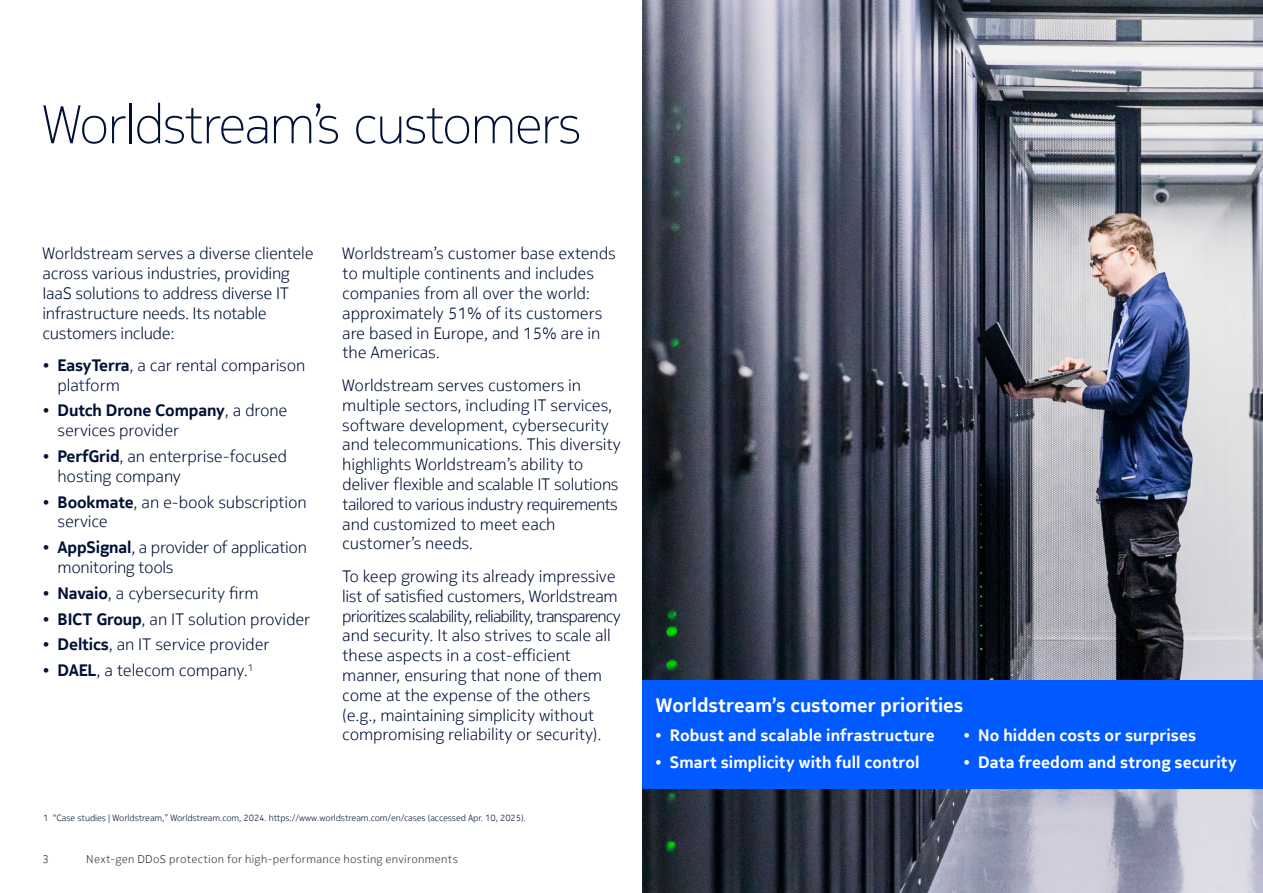
<style>
.page{position:relative;width:1263px;height:893px;background:#fff}
.page>*{position:absolute;margin:0;border:0;box-sizing:border-box;transform-origin:0 0}
.t1{font:200 54px "Nokia Pure Headline";letter-spacing:-.01em;color:#001135}
.t2{font:700 19.5px "Nokia Pure Text";color:#fff}
.t3{font:300 16.5px/19.8px "Nokia Pure Text";letter-spacing:-.01em;color:#001135}
.t4{font:700 16.5px "Nokia Pure Text";letter-spacing:.005em;color:#fff}
.t5{font:300 11.25px "Nokia Pure Text";letter-spacing:.025em;color:#333}
.t6{font:300 9px "Nokia Pure Text";letter-spacing:-.01em;color:#001135}
.s1{font-weight:700}
.s2{font-weight:300}
</style>
<div class="page">
<img style="left:642px;top:0;width:621px;height:893px">
<div style="left:642px;top:680px;width:621px;height:109px;background:#005aff"></div>
<h1 class="t1" style="left:43px;top:90px;width:540px">Worldstream’s customers</h1>
<p class="t3" style="left:43px;top:244px;width:273px">Worldstream serves a diverse clientele across various industries, providing IaaS solutions to address diverse IT infrastructure needs. Its notable customers include:</p>
<p class="t3" style="left:58px;top:355px;width:249px;text-indent:-15px">• <span class="s1">EasyTerra</span>, a car rental comparison platform</p>
<p class="t3" style="left:58px;top:401px;width:232px;text-indent:-15px">• <span class="s1">Dutch Drone Company</span>, a drone services provider</p>
<p class="t3" style="left:58px;top:446px;width:231px;text-indent:-15px">• <span class="s1">PerfGrid</span>, an enterprise-focused hosting company</p>
<p class="t3" style="left:58px;top:492px;width:251px;text-indent:-15px">• <span class="s1">Bookmate</span>, an e-book subscription service</p>
<p class="t3" style="left:58px;top:537px;width:251px;text-indent:-15px">• <span class="s1">AppSignal</span>, a provider of application monitoring tools</p>
<p class="t3" style="left:43px;top:583px;width:218px">• <span class="s1">Navaio</span>, a cybersecurity firm</p>
<p class="t3" style="left:43px;top:609px;width:269px">• <span class="s1">BICT Group</span>, an IT solution provider</p>
<p class="t3" style="left:43px;top:635px;width:229px">• <span class="s1">Deltics</span>, an IT service provider</p>
<p class="t3" style="left:43px;top:660px;width:212px">• <span class="s1">DAEL</span>, a telecom company.<sup>1</sup></p>
<p class="t3" style="left:342px;top:244px;width:275px">Worldstream’s customer base extends to multiple continents and includes companies from all over the world: approximately 51% of its customers are based in Europe, and 15% are in the Americas.</p>
<p class="t3" style="left:342px;top:375px;width:280px">Worldstream serves customers in multiple sectors, including IT services, software development, cybersecurity and telecommunications. This diversity highlights Worldstream’s ability to deliver flexible and scalable IT solutions tailored to various industry requirements and customized to meet each customer’s needs.</p>
<p class="t3" style="left:342px;top:566px;width:280px">To keep growing its already impressive list of satisfied customers, Worldstream prioritizes scalability, reliability, transparency and security. It also strives to scale all these aspects in a cost-efficient manner, ensuring that none of them come at the expense of the others (e.g., maintaining simplicity without compromising reliability or security).</p>
<p class="t6" style="left:43px;top:812px;width:484px">1 “Case studies | Worldstream,” Worldstream.com, 2024. https://www.worldstream.com/en/cases (accessed Apr. 10, 2025).</p>
<p class="t5" style="left:43px;top:852px;width:8px">3</p>
<p class="t5" style="left:86px;top:852px;width:373px">Next-gen DDoS protection for high-performance hosting environments</p>
<p class="t2" style="left:656px;top:693px;width:309px">Worldstream’s customer priorities</p>
<p class="t4" style="left:655px;top:725px;width:282px"><span class="s2">•</span> Robust and scalable infrastructure</p>
<p class="t4" style="left:655px;top:751px;width:266px"><span class="s2">•</span> Smart simplicity with full control</p>
<p class="t4" style="left:963px;top:725px;width:235px"><span class="s2">•</span> No hidden costs or surprises</p>
<p class="t4" style="left:963px;top:751px;width:275px"><span class="s2">•</span> Data freedom and strong security</p>
</div>
